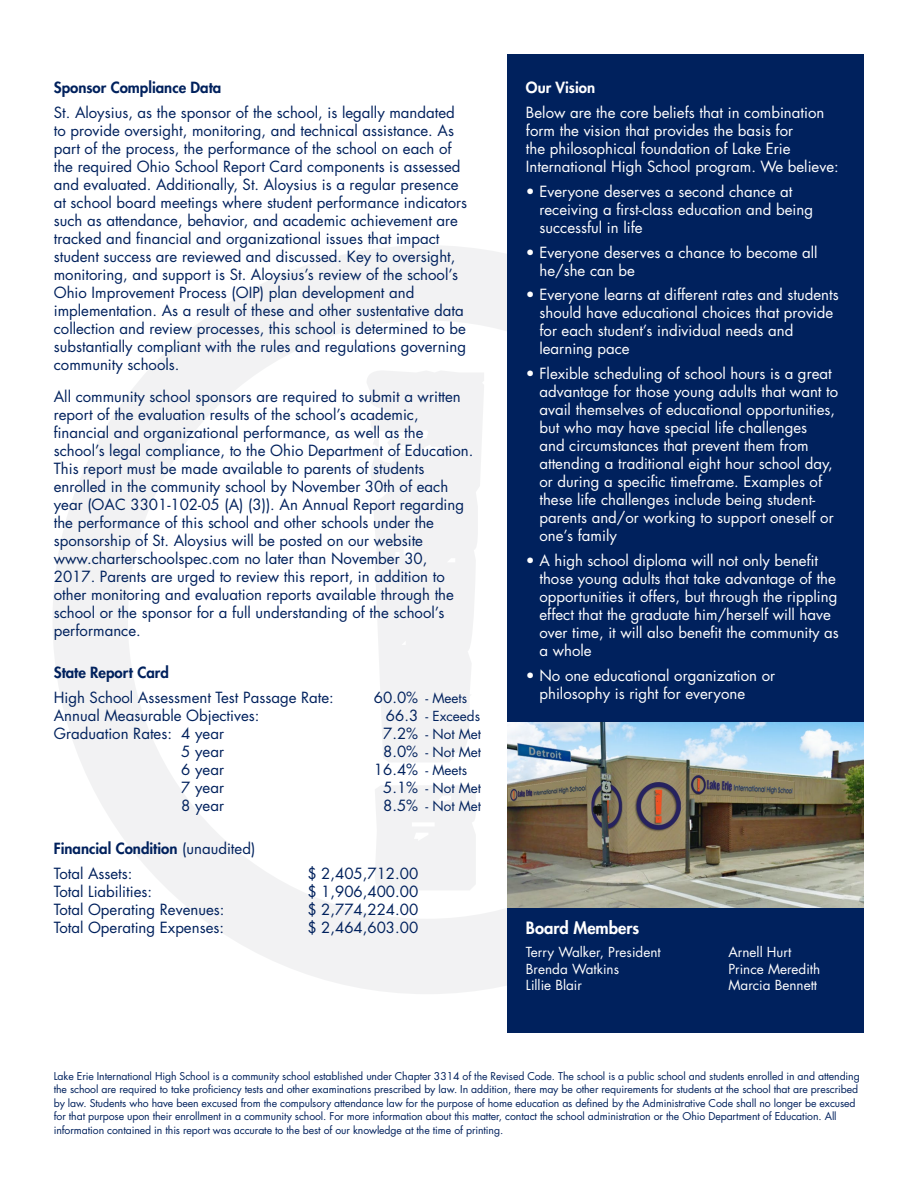
<style>
.page{position:relative;width:918px;height:1188px;background:#fff}
.page>*{position:absolute;margin:0;border:0;box-sizing:border-box;transform-origin:0 0}
.t1{font:603.75px "You Are Loved";color:#d8d9db}
.t2{font:800 16.5px "Futura Std";color:#fff}
.t3{font:15px/18px "Futura Std";color:#00215d}
.t4{font:15px/18px "Futura Std";color:#fff}
.t5{font:800 15px "Futura Std";color:#00215d}
.t6{font:800 15px "Futura Std";color:#fff}
.t7{font:13.5px "Futura Std";color:#fff}
.t8{font:13.5px "Futura Std";color:#00215d}
.t9{font:10.5px/13.5px "Futura Std";letter-spacing:-.01em;color:#00215d}
.s1{font-weight:400}
</style>
<div class="page">
<svg style="left:53px;top:245px;width:455px;height:749px"></svg>
<div style="left:508px;top:54px;width:356px;height:978px;background:#00215d"></div>
<img style="left:508px;top:723px;width:356px;height:184px">
<p class="t5" style="left:54px;top:78px;width:169px">Sponsor Compliance Data</p>
<p class="t3" style="left:54px;top:104px;width:415px">St. Aloysius, as the sponsor of the school, is legally mandated to provide oversight, monitoring, and technical assistance. As part of the process, the performance of the school on each of the required Ohio School Report Card components is assessed and evaluated. Additionally, St. Aloysius is a regular presence at school board meetings where student performance indicators such as attendance, behavior, and academic achievement are tracked and financial and organizational issues that impact student success are reviewed and discussed. Key to oversight, monitoring, and support is St. Aloysius’s review of the school’s Ohio Improvement Process (OIP) plan development and implementation. As a result of these and other sustentative data collection and review processes, this school is determined to be substantially compliant with the rules and regulations governing community schools.</p>
<p class="t3" style="left:54px;top:387px;width:421px">All community school sponsors are required to submit a written report of the evaluation results of the school’s academic, financial and organizational performance, as well as the school’s legal compliance, to the Ohio Department of Education.<br>This report must be made available to parents of students enrolled in the community school by November 30th of each year (OAC 3301-102-05 (A) (3)). An Annual Report regarding the performance of this school and other schools under the sponsorship of St. Aloysius will be posted on our website www.charterschoolspec.com no later than November 30,<br>2017. Parents are urged to review this report, in addition to other monitoring and evaluation reports available through the school or the sponsor for a full understanding of the school’s performance.</p>
<p class="t5" style="left:54px;top:663px;width:117px">State Report Card</p>
<p class="t3" style="left:54px;top:689px;width:282px">High School Assessment Test Passage Rate:</p>
<p class="t3" style="left:374px;top:689px;width:46px">60.0%</p>
<p class="t3" style="left:54px;top:707px;width:207px">Annual Measurable Objectives:</p>
<p class="t3" style="left:386px;top:707px;width:34px">66.3</p>
<p class="t3" style="left:54px;top:725px;width:172px">Graduation Rates: 4 year</p>
<p class="t3" style="left:383px;top:725px;width:37px">7.2%</p>
<p class="t3" style="left:181px;top:743px;width:44px">5 year</p>
<p class="t3" style="left:383px;top:743px;width:37px">8.0%</p>
<p class="t3" style="left:181px;top:761px;width:44px">6 year</p>
<p class="t3" style="left:374px;top:761px;width:46px">16.4%</p>
<p class="t3" style="left:181px;top:779px;width:44px">7 year</p>
<p class="t3" style="left:383px;top:779px;width:37px">5.1%</p>
<p class="t3" style="left:181px;top:797px;width:44px">8 year</p>
<p class="t3" style="left:383px;top:797px;width:37px">8.5%</p>
<p class="t5" style="left:54px;top:839px;width:203px">Financial Condition <span class="s1">(unaudited)</span></p>
<p class="t3" style="left:54px;top:864px;width:80px">Total Assets:</p>
<p class="t3" style="left:307px;top:864px;width:112px">$ 2,405,712.00</p>
<p class="t3" style="left:54px;top:882px;width:100px">Total Liabilities:</p>
<p class="t3" style="left:307px;top:882px;width:112px">$ 1,906,400.00</p>
<p class="t3" style="left:54px;top:900px;width:172px">Total Operating Revenues:</p>
<p class="t3" style="left:307px;top:900px;width:112px">$ 2,774,224.00</p>
<p class="t3" style="left:54px;top:918px;width:172px">Total Operating Expenses:</p>
<p class="t3" style="left:307px;top:918px;width:112px">$ 2,464,603.00</p>
<p class="t2" style="left:526px;top:917px;width:115px">Board Members</p>
<p class="t7" style="left:526px;top:943px;width:136px">Terry Walker, President</p>
<p class="t7" style="left:728px;top:943px;width:65px">Arnell Hurt</p>
<p class="t7" style="left:526px;top:960px;width:95px">Brenda Watkins</p>
<p class="t7" style="left:728px;top:960px;width:93px">Prince Meredith</p>
<p class="t7" style="left:526px;top:976px;width:58px">Lillie Blair</p>
<p class="t7" style="left:728px;top:976px;width:90px">Marcia Bennett</p>
<p class="t6" style="left:526px;top:78px;width:71px">Our Vision</p>
<p class="t4" style="left:526px;top:104px;width:314px">Below are the core beliefs that in combination form the vision that provides the basis for<br>the philosophical foundation of Lake Erie International High School program. We believe:</p>
<p class="t4" style="left:539px;top:183px;width:275px;text-indent:-14px">• Everyone deserves a second chance at receiving a first-class education and being successful in life</p>
<p class="t4" style="left:539px;top:243px;width:280px;text-indent:-14px">• Everyone deserves a chance to become all he/she can be</p>
<p class="t4" style="left:539px;top:286px;width:301px;text-indent:-14px">• Everyone learns at different rates and students should have educational choices that provide for each student’s individual needs and learning pace</p>
<p class="t4" style="left:539px;top:365px;width:300px;text-indent:-14px">• Flexible scheduling of school hours is a great advantage for those young adults that want to avail themselves of educational opportunities, but who may have special life challenges<br>and circumstances that prevent them from attending a traditional eight hour school day, or during a specific timeframe. Examples of these life challenges include being student&shy;parents and/or working to support oneself or one’s family</p>
<p class="t4" style="left:539px;top:552px;width:301px;text-indent:-14px">• A high school diploma will not only benefit those young adults that take advantage of the opportunities it offers, but through the rippling effect that the graduate him/herself will have over time, it will also benefit the community as a whole</p>
<p class="t4" style="left:539px;top:666px;width:237px;text-indent:-14px">• No one educational organization or philosophy is right for everyone</p>
<h1 class="t1" style="left:343px;top:226px;width:169px">!</h1>
<p class="t8" style="left:426px;top:690px;width:43px">- Meets</p>
<p class="t8" style="left:426px;top:708px;width:56px">- Exceeds</p>
<p class="t8" style="left:426px;top:726px;width:57px">- Not Met</p>
<p class="t8" style="left:426px;top:744px;width:57px">- Not Met</p>
<p class="t8" style="left:426px;top:762px;width:43px">- Meets</p>
<p class="t8" style="left:426px;top:780px;width:57px">- Not Met</p>
<p class="t8" style="left:426px;top:798px;width:57px">- Not Met</p>
<p class="t9" style="left:54px;top:1069px;width:808px">Lake Erie International High School is a community school established under Chapter 3314 of the Revised Code. The school is a public school and students enrolled in and attending the school are required to take proficiency tests and other examinations prescribed by law. In addition, there may be other requirements for students at the school that are prescribed by law. Students who have been excused from the compulsory attendance law for the purpose of home education as defined by the Administrative Code shall no longer be excused for that purpose upon their enrollment in a community school. For more information about this matter, contact the school administration or the Ohio Department of Education. All information contained in this report was accurate to the best of our knowledge at the time of printing.</p>
</div>
